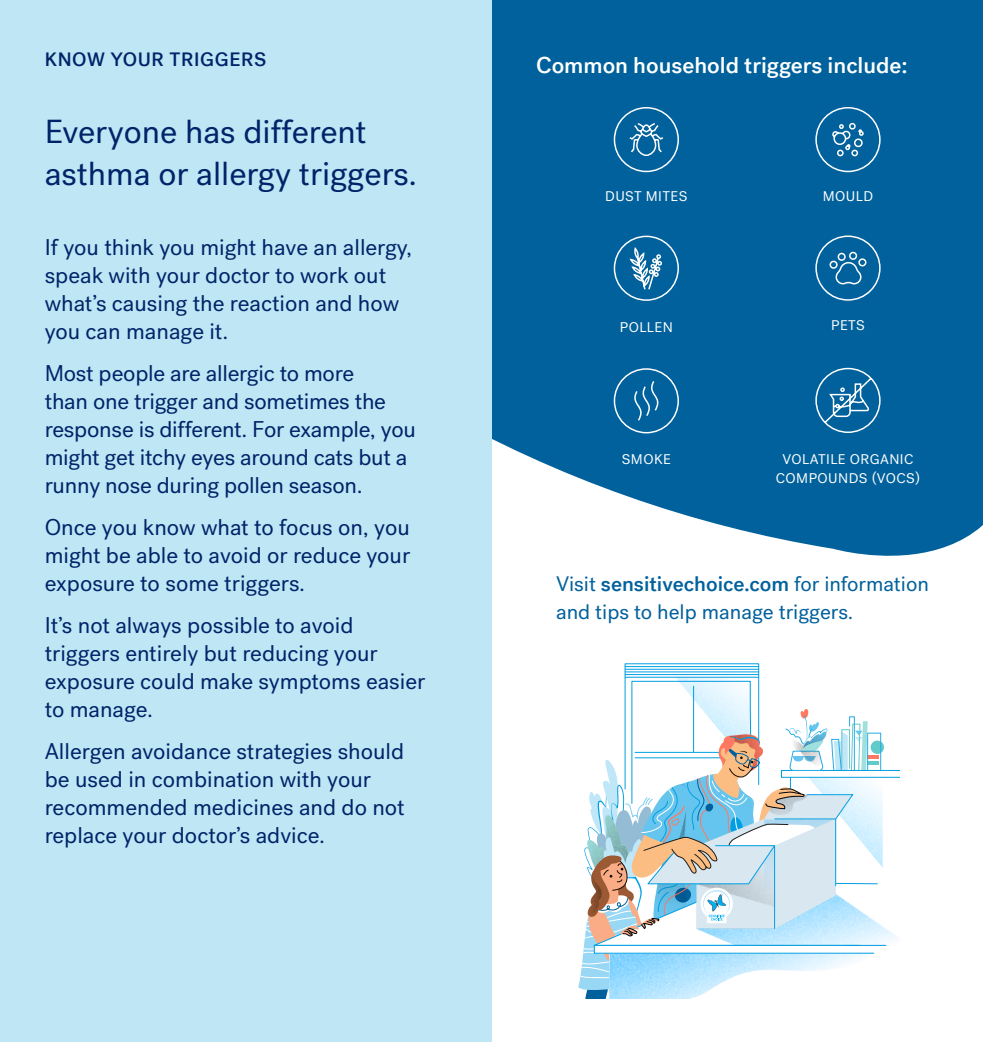
<style>
.page{position:relative;width:983px;height:1042px;background:#fff}
.page>*{position:absolute;margin:0;border:0;box-sizing:border-box;transform-origin:0 0}
.t1{font:33.25px/42px "Post Grotesk";color:#002469}
.t2{font:22.75px/28px "Post Grotesk";color:#002469}
.t3{font:500 22.75px "Post Grotesk";color:#fff}
.t4{font:21px/28px "Post Grotesk";color:#00619c}
.t5{font:500 19.25px "Post Grotesk";letter-spacing:.03em;color:#002469}
.t6{font:14px/19.2px "Post Grotesk";letter-spacing:.03em;color:#fff;text-align:center}
.s1{font-weight:500}
</style>
<div class="page">
<svg style="left:491px;top:0;width:491px;height:604px;fill:#00619c"></svg>
<div style="left:0;top:0;width:491px;height:1042px;background:#bfe6f4"></div>
<svg style="left:815px;top:368px;width:65px;height:65px;background:#287aab"></svg>
<svg style="left:613px;top:107px;width:65px;height:65px;background:#2175a8"></svg>
<svg style="left:815px;top:107px;width:65px;height:65px;background:#2175a8"></svg>
<svg style="left:815px;top:235px;width:65px;height:66px;background:#1f74a8"></svg>
<svg style="left:613px;top:236px;width:65px;height:65px;background:#2b7bac"></svg>
<svg style="left:613px;top:368px;width:65px;height:65px;background:#1970a5"></svg>
<svg style="left:578px;top:663px;width:320px;height:335px"></svg>
<p class="t5" style="left:45px;top:47px;width:223px">KNOW YOUR TRIGGERS</p>
<h1 class="t1" style="left:45px;top:110px;width:374px">Everyone has different asthma or allergy triggers.</h1>
<p class="t2" style="left:45px;top:233px;width:369px">If you think you might have an allergy, speak with your doctor to work out what’s causing the reaction and how you can manage it.</p>
<p class="t2" style="left:45px;top:359px;width:373px">Most people are allergic to more<br>than one trigger and sometimes the response is different. For example, you might get itchy eyes around cats but a runny nose during pollen season.</p>
<p class="t2" style="left:45px;top:513px;width:367px;text-align:justify">Once you know what to focus on, you might be able to avoid or reduce your exposure to some triggers.</p>
<p class="t2" style="left:45px;top:611px;width:382px">It’s not always possible to avoid triggers entirely but reducing your exposure could make symptoms easier to manage.</p>
<p class="t2" style="left:45px;top:737px;width:361px">Allergen avoidance strategies should be used in combination with your recommended medicines and do not replace your doctor’s advice.</p>
<p class="t3" style="left:536px;top:51px;width:373px">Common household triggers include:</p>
<p class="t6" style="left:605px;top:186px;width:84px">DUST MITES</p>
<p class="t6" style="left:822px;top:186px;width:52px">MOULD</p>
<p class="t6" style="left:619px;top:317px;width:54px">POLLEN</p>
<p class="t6" style="left:831px;top:316px;width:35px">PETS</p>
<p class="t6" style="left:621px;top:450px;width:50px">SMOKE</p>
<p class="t6" style="left:775px;top:449px;width:145px">VOLATILE ORGANIC<br>COMPOUNDS (VOCS)</p>
<p class="t4" style="left:556px;top:570px;width:374px">Visit <span class="s1">sensitivechoice.com</span> for information and tips to help manage triggers.</p>
</div>
